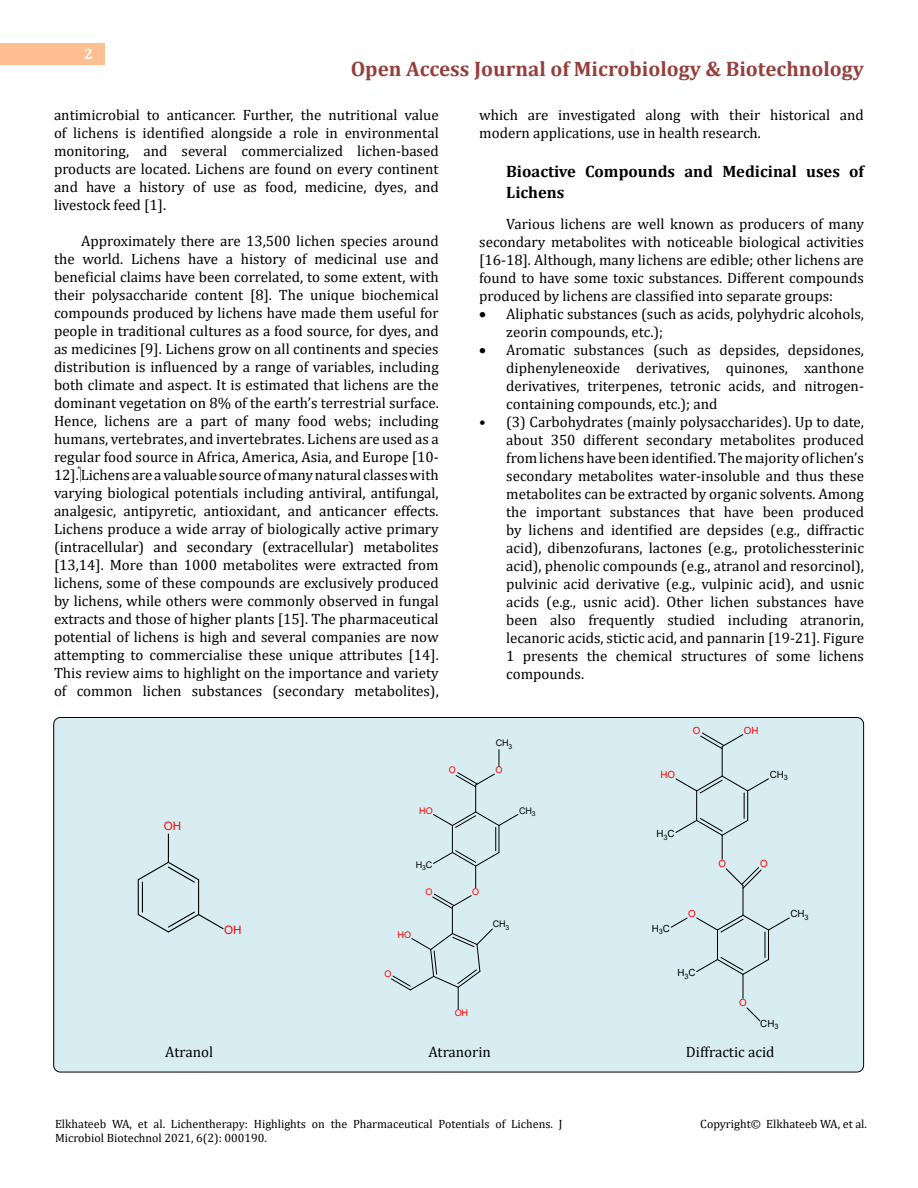
<style>
.page{position:relative;width:918px;height:1188px;background:#fff}
.page>*{position:absolute;margin:0;border:0;box-sizing:border-box;transform-origin:0 0}
.t1{font:700 21px "Cambria";color:#953f3c}
.t2{font:700 16.5px/21px "Cambria";color:#000}
.t3{font:15px/18px "Cambria";color:#000;text-align:justify}
.t4{font:700 15px "Cambria";color:#fff}
.t5{font:12px/14.4px "Cambria";color:#000}
.t6{font:11.55px "Arial";color:#f00}
.t7{font:9.9px "Arial";color:#000}
.t8{font:9.9px "Arial";color:#f00}
.t9{font:9.15px "Arial";color:#000}
.t10{font:9.15px "Arial";color:#f00}
</style>
<div class="page">
<div style="left:0;top:43px;width:105px;height:21px;background:#ffbf91"></div>
<div style="left:54px;top:717px;width:810px;height:355px;background:#d8edf2;border-radius:7px"></div>
<hr style="left:138px;top:880px;width:1px;height:35px;background:#000">
<hr style="left:142px;top:882px;width:1px;height:30px;background:#000">
<hr style="left:198px;top:880px;width:1px;height:35px;background:#000">
<svg style="left:137px;top:834px;width:63px;height:50px"></svg>
<svg style="left:137px;top:911px;width:87px;height:22px"></svg>
<svg style="left:391px;top:750px;width:128px;height:259px"></svg>
<hr style="left:742px;top:974px;width:2px;height:24px;background:#000">
<svg style="left:746px;top:1007px;width:15px;height:15px"></svg>
<svg style="left:696px;top:915px;width:94px;height:61px"></svg>
<svg style="left:670px;top:917px;width:18px;height:11px"></svg>
<hr style="left:742px;top:886px;width:2px;height:29px;background:#000">
<svg style="left:725px;top:867px;width:37px;height:23px"></svg>
<svg style="left:675px;top:732px;width:94px;height:127px"></svg>
<p class="t4" style="left:84px;top:44px;width:10px">2</p>
<h1 class="t1" style="left:351px;top:54px;width:515px">Open Access Journal of Microbiology &amp; Biotechnology</h1>
<p class="t3" style="left:54px;top:105px;width:386px">antimicrobial to anticancer. Further, the nutritional value of lichens is identified alongside a role in environmental monitoring, and several commercialized lichen-based products are located. Lichens are found on every continent and have a history of use as food, medicine, dyes, and livestock feed [1].</p>
<p class="t3" style="left:54px;top:231px;width:386px;text-indent:27px">Approximately there are 13,500 lichen species around the world. Lichens have a history of medicinal use and beneficial claims have been correlated, to some extent, with their polysaccharide content [8]. The unique biochemical compounds produced by lichens have made them useful for people in traditional cultures as a food source, for dyes, and as medicines [9]. Lichens grow on all continents and species distribution is influenced by a range of variables, including both climate and aspect. It is estimated that lichens are the dominant vegetation on 8% of the earth’s terrestrial surface.<br>Hence, lichens are a part of many food webs; including humans, vertebrates, and invertebrates. Lichens are used as a regular food source in Africa, America, Asia, and Europe [10- 12]. Lichens are a valuable source of many natural classes with varying biological potentials including antiviral, antifungal, analgesic, antipyretic, antioxidant, and anticancer effects.<br>Lichens produce a wide array of biologically active primary (intracellular) and secondary (extracellular) metabolites [13,14]. More than 1000 metabolites were extracted from lichens, some of these compounds are exclusively produced by lichens, while others were commonly observed in fungal extracts and those of higher plants [15]. The pharmaceutical potential of lichens is high and several companies are now attempting to commercialise these unique attributes [14].<br>This review aims to highlight on the importance and variety of common lichen substances (secondary metabolites),</p>
<p class="t3" style="left:479px;top:105px;width:386px">which are investigated along with their historical and modern applications, use in health research.</p>
<p class="t2" style="left:506px;top:160px;width:359px">Bioactive Compounds and Medicinal uses of<br>Lichens</p>
<p class="t3" style="left:479px;top:215px;width:386px;text-indent:27px">Various lichens are well known as producers of many secondary metabolites with noticeable biological activities [16-18]. Although, many lichens are edible; other lichens are found to have some toxic substances. Different compounds produced by lichens are classified into separate groups:</p>
<p class="t3" style="left:506px;top:305px;width:359px;text-indent:-27px">• Aliphatic substances (such as acids, polyhydric alcohols, zeorin compounds, etc.);</p>
<p class="t3" style="left:506px;top:341px;width:359px;text-indent:-27px">• Aromatic substances (such as depsides, depsidones, diphenyleneoxide derivatives, quinones, xanthone derivatives, triterpenes, tetronic acids, and nitrogen&shy;containing compounds, etc.); and</p>
<p class="t3" style="left:506px;top:413px;width:359px;text-indent:-27px">• (3) Carbohydrates (mainly polysaccharides). Up to date, about 350 different secondary metabolites produced from lichens have been identified. The majority of lichen’s secondary metabolites water-insoluble and thus these metabolites can be extracted by organic solvents. Among the important substances that have been produced by lichens and identified are depsides (e.g., diffractic acid), dibenzofurans, lactones (e.g., protolichessterinic acid), phenolic compounds (e.g., atranol and resorcinol), pulvinic acid derivative (e.g., vulpinic acid), and usnic acids (e.g., usnic acid). Other lichen substances have been also frequently studied including atranorin, lecanoric acids, stictic acid, and pannarin [19-21]. Figure 1 presents the chemical structures of some lichens compounds.</p>
<p class="t9" style="left:496px;top:737px;width:18px">CH<sub>3</sub></p>
<p class="t10" style="left:449px;top:764px;width:9px">O</p>
<p class="t10" style="left:495px;top:764px;width:9px">O</p>
<p class="t8" style="left:660px;top:768px;width:16px">HO</p>
<p class="t8" style="left:693px;top:724px;width:9px">O</p>
<p class="t8" style="left:744px;top:724px;width:16px">OH</p>
<p class="t7" style="left:770px;top:768px;width:20px">CH<sub>3</sub></p>
<p class="t6" style="left:164px;top:818px;width:19px">OH</p>
<p class="t6" style="left:224px;top:922px;width:19px">OH</p>
<p class="t10" style="left:419px;top:804px;width:15px">HO</p>
<p class="t9" style="left:519px;top:804px;width:18px">CH<sub>3</sub></p>
<p class="t9" style="left:416px;top:858px;width:18px">H<sub>3</sub>C</p>
<p class="t10" style="left:398px;top:928px;width:15px">HO</p>
<p class="t10" style="left:384px;top:967px;width:9px">O</p>
<p class="t10" style="left:426px;top:885px;width:9px">O</p>
<p class="t10" style="left:472px;top:885px;width:9px">O</p>
<p class="t9" style="left:493px;top:918px;width:18px">CH<sub>3</sub></p>
<p class="t10" style="left:455px;top:1007px;width:15px">OH</p>
<p class="t7" style="left:657px;top:827px;width:20px">H<sub>3</sub>C</p>
<p class="t7" style="left:652px;top:922px;width:20px">H<sub>3</sub>C</p>
<p class="t8" style="left:688px;top:907px;width:9px">O</p>
<p class="t7" style="left:677px;top:966px;width:20px">H<sub>3</sub>C</p>
<p class="t8" style="left:718px;top:856px;width:9px">O</p>
<p class="t8" style="left:760px;top:856px;width:9px">O</p>
<p class="t8" style="left:739px;top:996px;width:9px">O</p>
<p class="t7" style="left:760px;top:1017px;width:20px">CH<sub>3</sub></p>
<p class="t3" style="left:165px;top:1043px;width:49px">Atranol</p>
<p class="t3" style="left:428px;top:1043px;width:64px">Atranorin</p>
<p class="t3" style="left:686px;top:1043px;width:90px">Diffractic acid</p>
<p class="t7" style="left:790px;top:907px;width:20px">CH<sub>3</sub></p>
<p class="t5" style="left:55px;top:1117px;width:509px">Elkhateeb WA, et al. Lichentherapy: Highlights on the Pharmaceutical Potentials of Lichens. J<br>Microbiol Biotechnol 2021, 6(2): 000190.</p>
<p class="t5" style="left:700px;top:1117px;width:168px">Copyright© Elkhateeb WA, et al.</p>
</div>
